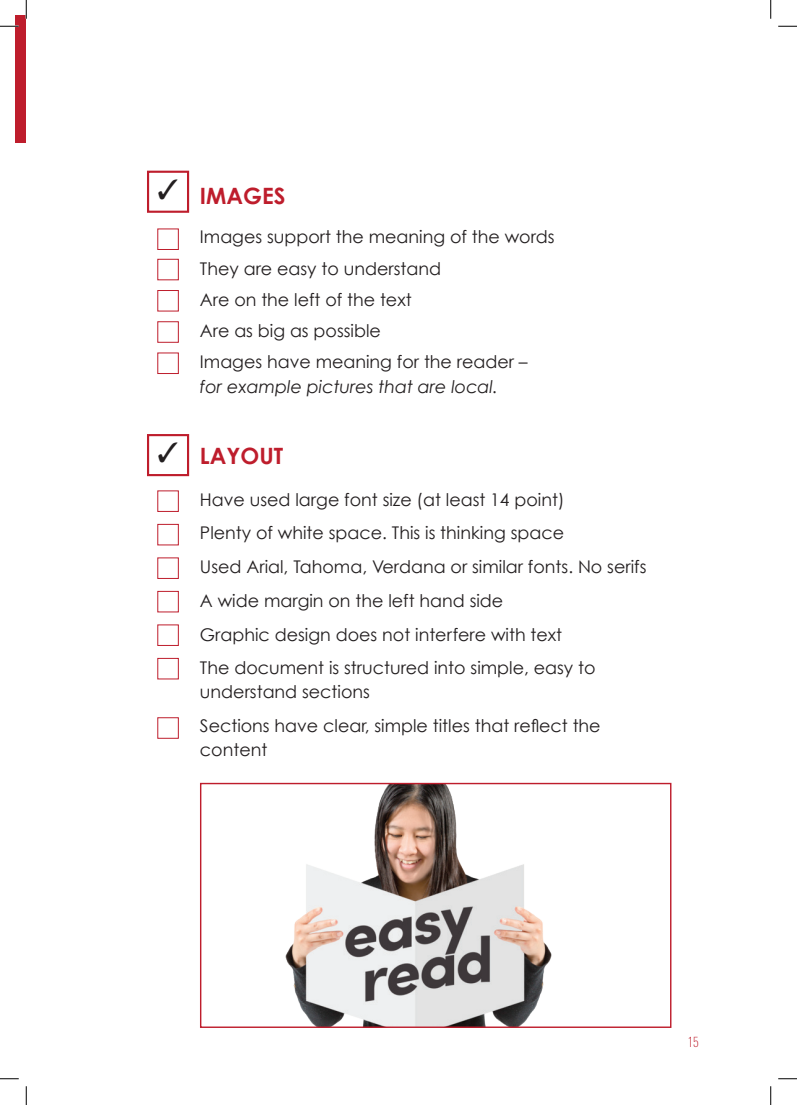
<style>
.page{position:relative;width:797px;height:1105px;background:#fff}
.page>*{position:absolute;margin:0;border:0;box-sizing:border-box;transform-origin:0 0}
.t1{font:700 22.5px "Century Gothic";color:#be1d2c}
.t2{font:17.5px/33.8px "Century Gothic";color:#231f20}
.t3{font:italic 17.5px "Century Gothic";color:#231f20}
.t4{font:200 12.5px "Oswald";color:#be1d2c}
</style>
<div class="page">
<div style="left:16px;top:16px;width:10px;height:127px;background:#be1d2c"></div>
<div style="left:157px;top:491px;width:22px;height:21px;border:1px solid #be1d2c"></div>
<div style="left:157px;top:524px;width:22px;height:21px;border:1px solid #be1d2c"></div>
<div style="left:157px;top:558px;width:22px;height:21px;border:1px solid #be1d2c"></div>
<div style="left:157px;top:591px;width:22px;height:21px;border:1px solid #be1d2c"></div>
<div style="left:157px;top:625px;width:22px;height:21px;border:1px solid #be1d2c"></div>
<div style="left:157px;top:658px;width:22px;height:21px;border:1px solid #be1d2c"></div>
<div style="left:157px;top:717px;width:22px;height:21px;border:1px solid #be1d2c"></div>
<div style="left:147px;top:434px;width:42px;height:42px;border:2px solid #be1d2c"></div>
<img style="left:285px;top:785px;width:267px;height:241px">
<div style="left:200px;top:783px;width:471px;height:245px;border:1px solid #be1d2c"></div>
<div style="left:157px;top:229px;width:22px;height:21px;border:1px solid #be1d2c"></div>
<div style="left:157px;top:259px;width:22px;height:21px;border:1px solid #be1d2c"></div>
<div style="left:157px;top:290px;width:22px;height:21px;border:1px solid #be1d2c"></div>
<div style="left:157px;top:321px;width:22px;height:22px;border:1px solid #be1d2c"></div>
<div style="left:157px;top:353px;width:22px;height:21px;border:1px solid #be1d2c"></div>
<div style="left:147px;top:171px;width:42px;height:42px;border:2px solid #be1d2c"></div>
<svg style="left:0;top:25px;width:19px;height:2px"></svg>
<svg style="left:778px;top:25px;width:19px;height:2px"></svg>
<svg style="left:0;top:1078px;width:19px;height:1px"></svg>
<svg style="left:778px;top:1078px;width:19px;height:1px"></svg>
<svg style="left:25px;top:0;width:2px;height:19px"></svg>
<svg style="left:25px;top:1086px;width:2px;height:19px"></svg>
<svg style="left:770px;top:0;width:1px;height:19px"></svg>
<svg style="left:770px;top:1086px;width:1px;height:19px"></svg>
<p class="t1" style="left:200px;top:182px;width:87px">IMAGES</p>
<p class="t2" style="left:200px;top:221px;width:356px;line-height:31.2px">Images support the meaning of the words<br>They are easy to understand<br>Are on the left of the text<br>Are as big as possible<br>Images have meaning for the reader –</p>
<p class="t3" style="left:200px;top:376px;width:299px">for example pictures that are local.</p>
<p class="t1" style="left:200px;top:442px;width:85px">LAYOUT</p>
<p class="t2" style="left:200px;top:482px;width:448px">Have used large font size (at least 14 point)<br>Plenty of white space. This is thinking space<br>Used Arial, Tahoma, Verdana or similar fonts. No serifs A wide margin on the left hand side<br>Graphic design does not interfere with text<br>The document is structured into simple, easy to</p>
<p class="t2" style="left:200px;top:675px;width:402px">understand sections<br>Sections have clear, simple titles that reflect the</p>
<p class="t2" style="left:200px;top:732px;width:69px">content</p>
<p class="t4" style="left:687px;top:1034px;width:13px">15</p>
</div>
